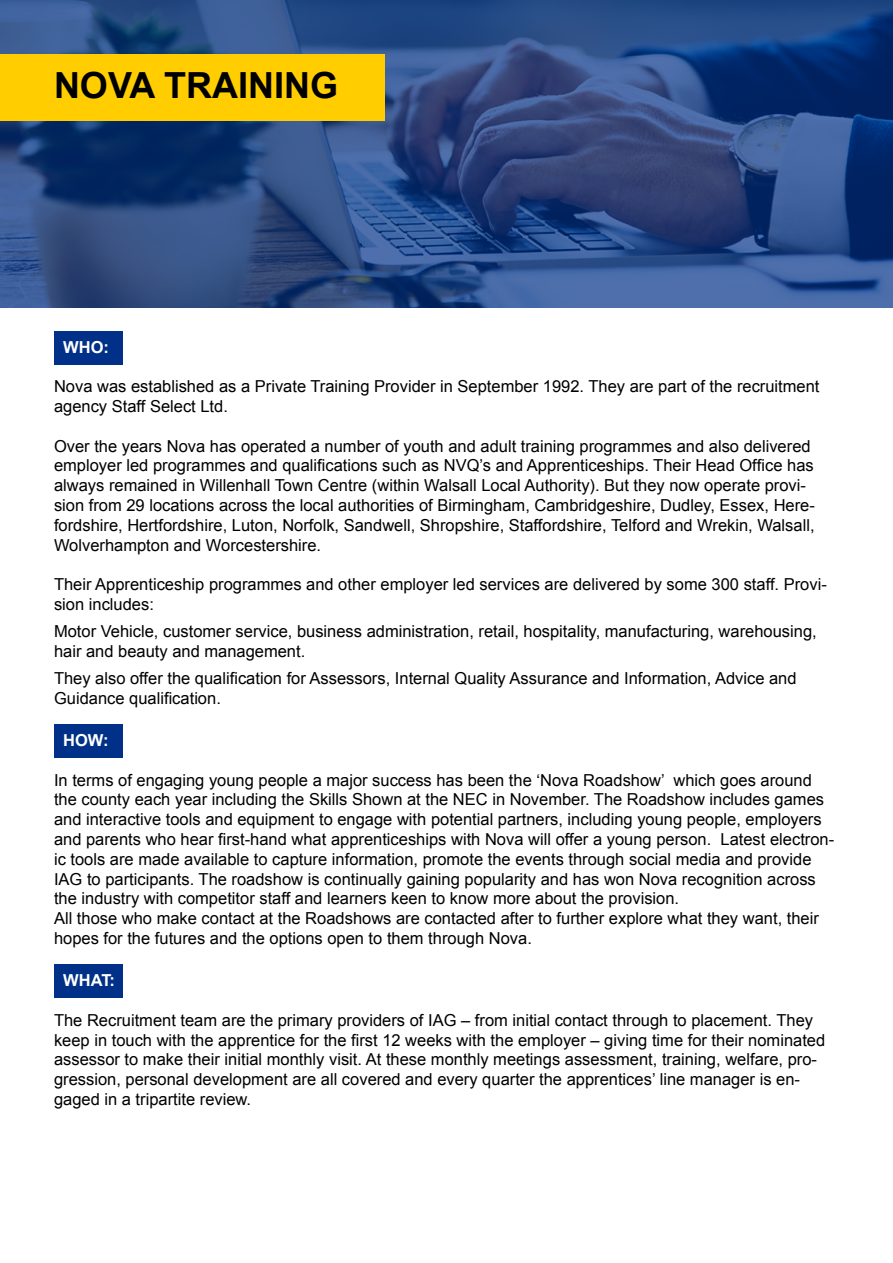
<style>
.page{position:relative;width:893px;height:1263px;background:#fff}
.page>*{position:absolute;margin:0;border:0;box-sizing:border-box;transform-origin:0 0}
.t1{font:700 36px "Arial";color:#000}
.t2{font:16.5px/19.8px "Arial";color:#000}
.t3{font:700 16.5px "Arial";color:#fff}
</style>
<div class="page">
<div style="left:54px;top:964px;width:68px;height:33px;background:#003087"></div>
<div style="left:54px;top:724px;width:68px;height:33px;background:#003087"></div>
<div style="left:54px;top:331px;width:68px;height:33px;background:#003087"></div>
<svg style="left:0;top:0;width:893px;height:308px;background:#2a4982"></svg>
<div style="left:0;top:54px;width:385px;height:67px;background:#ffcd00"></div>
<h1 class="t1" style="left:54px;top:62px;width:285px">NOVA TRAINING</h1>
<p class="t3" style="left:63px;top:336px;width:47px">WHO:</p>
<p class="t2" style="left:54px;top:377px;width:767px">Nova was established as a Private Training Provider in September 1992. They are part of the recruitment agency Staff Select Ltd.</p>
<p class="t2" style="left:54px;top:436px;width:762px">Over the years Nova has operated a number of youth and adult training programmes and also delivered employer led programmes and qualifications such as NVQ’s and Apprenticeships. Their Head Office has always remained in Willenhall Town Centre (within Walsall Local Authority). But they now operate provi&shy;sion from 29 locations across the local authorities of Birmingham, Cambridgeshire, Dudley, Essex, Here&shy;fordshire, Hertfordshire, Luton, Norfolk, Sandwell, Shropshire, Staffordshire, Telford and Wrekin, Walsall, Wolverhampton and Worcestershire.</p>
<p class="t2" style="left:54px;top:575px;width:774px">Their Apprenticeship programmes and other employer led services are delivered by some 300 staff. Provi&shy;sion includes:</p>
<p class="t2" style="left:54px;top:621px;width:764px">Motor Vehicle, customer service, business administration, retail, hospitality, manufacturing, warehousing, hair and beauty and management.</p>
<p class="t2" style="left:54px;top:668px;width:744px">They also offer the qualification for Assessors, Internal Quality Assurance and Information, Advice and<br>Guidance qualification.</p>
<p class="t3" style="left:63px;top:729px;width:47px">HOW:</p>
<p class="t2" style="left:54px;top:770px;width:782px">In terms of engaging young people a major success has been the ‘Nova Roadshow’ which goes around the county each year including the Skills Shown at the NEC in November. The Roadshow includes games and interactive tools and equipment to engage with potential partners, including young people, employers and parents who hear first-hand what apprenticeships with Nova will offer a young person. Latest electron&shy;ic tools are made available to capture information, promote the events through social media and provide IAG to participants. The roadshow is continually gaining popularity and has won Nova recognition across the industry with competitor staff and learners keen to know more about the provision.<br>All those who make contact at the Roadshows are contacted after to further explore what they want, their hopes for the futures and the options open to them through Nova.</p>
<p class="t3" style="left:63px;top:969px;width:53px">WHAT:</p>
<p class="t2" style="left:54px;top:1010px;width:773px">The Recruitment team are the primary providers of IAG – from initial contact through to placement. They keep in touch with the apprentice for the first 12 weeks with the employer – giving time for their nominated assessor to make their initial monthly visit. At these monthly meetings assessment, training, welfare, pro&shy;gression, personal development are all covered and every quarter the apprentices’ line manager is en&shy;gaged in a tripartite review.</p>
</div>
